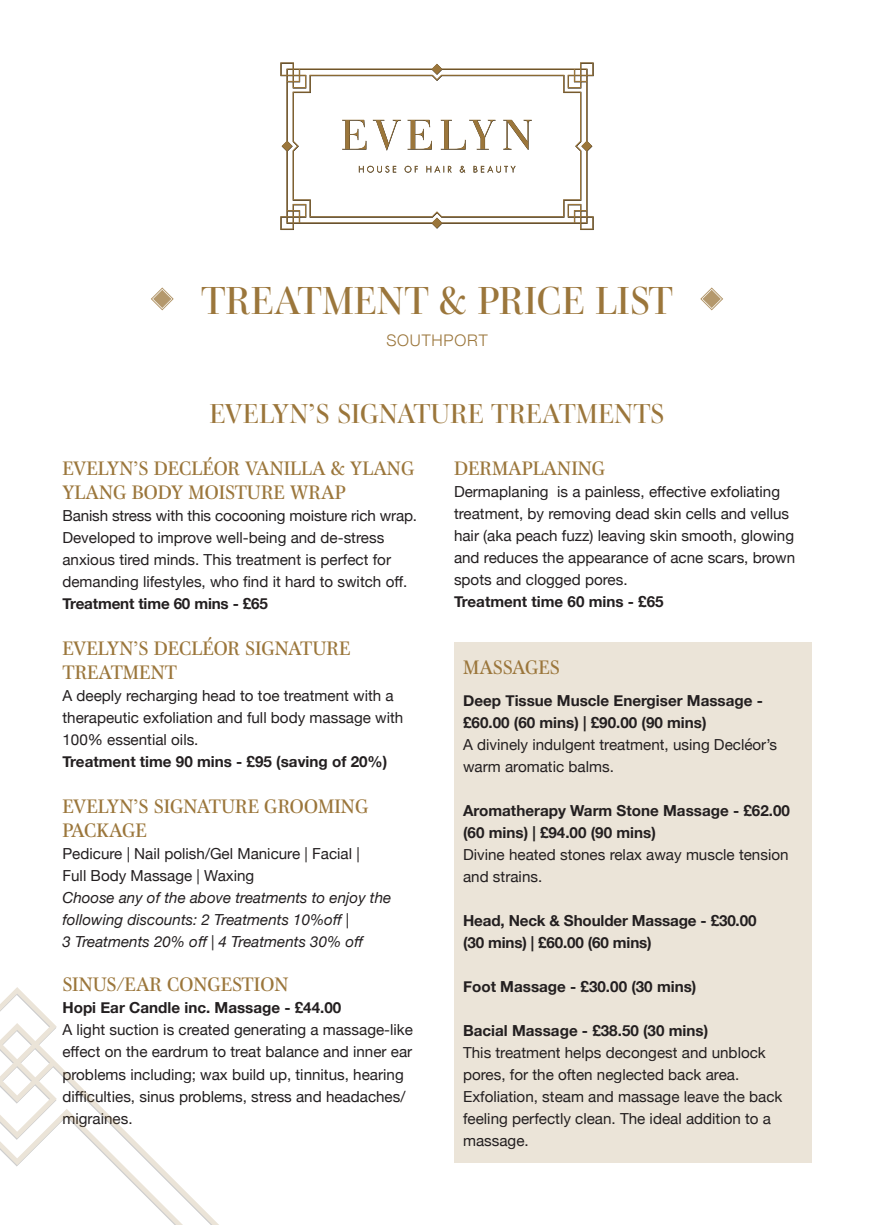
<style>
.page{position:relative;width:874px;height:1225px;background:#fff}
.page>*{position:absolute;margin:0;border:0;box-sizing:border-box;transform-origin:0 0}
.t1{font:40px "Mencken Std Head";color:#9b763b}
.t2{font:28px "Mencken Std Head";color:#9b763b}
.t3{font:20px/24px "Mencken Std";color:#9b763b}
.t4{font:300 16px "Helvetica Neue";letter-spacing:.05em;color:#9b763b}
.t5{font:15.2px/22px "Helvetica Neue";color:#231f20}
.t6{font:700 15.2px/22px "Helvetica Neue";color:#231f20}
.t7{font:italic 15.2px/22px "Helvetica Neue";color:#231f20}
</style>
<div class="page">
<div style="left:454px;top:642px;width:357px;height:520px;background:#ebe4d8"></div>
<svg style="left:0;top:986px;width:812px;height:239px"></svg>
<svg style="left:280px;top:62px;width:313px;height:168px"></svg>
<svg style="left:151px;top:287px;width:23px;height:24px"></svg>
<svg style="left:700px;top:287px;width:23px;height:24px"></svg>
<h1 class="t1" style="left:201px;top:277px;width:473px">TREATMENT &amp; PRICE LIST</h1>
<p class="t4" style="left:386px;top:328px;width:103px">SOUTHPORT</p>
<h2 class="t2" style="left:209px;top:398px;width:456px">EVELYN’S SIGNATURE TREATMENTS</h2>
<h3 class="t3" style="left:62px;top:456px;width:353px">EVELYN’S DECLÉOR VANILLA &amp; YLANG<br>YLANG BODY MOISTURE WRAP</h3>
<p class="t5" style="left:62px;top:506px;width:356px">Banish stress with this cocooning moisture rich wrap.<br>Developed to improve well-being and de-stress anxious tired minds. This treatment is perfect for demanding lifestyles, who find it hard to switch off.</p>
<p class="t6" style="left:62px;top:593px;width:207px">Treatment time 60 mins - £65</p>
<h3 class="t3" style="left:62px;top:636px;width:289px">EVELYN’S DECLÉOR SIGNATURE<br>TREATMENT</h3>
<p class="t5" style="left:62px;top:686px;width:342px">A deeply recharging head to toe treatment with a therapeutic exfoliation and full body massage with<br>100% essential oils.</p>
<p class="t6" style="left:62px;top:751px;width:326px">Treatment time 90 mins - £95 (saving of 20%)</p>
<h3 class="t3" style="left:62px;top:794px;width:307px">EVELYN’S SIGNATURE GROOMING<br>PACKAGE</h3>
<p class="t5" style="left:62px;top:844px;width:298px">Pedicure | Nail polish/Gel Manicure | Facial |<br>Full Body Massage | Waxing</p>
<p class="t7" style="left:62px;top:888px;width:330px">Choose any of the above treatments to enjoy the following discounts: 2 Treatments 10%off |<br>3 Treatments 20% off | 4 Treatments 30% off</p>
<h3 class="t3" style="left:62px;top:972px;width:227px">SINUS/EAR CONGESTION</h3>
<p class="t6" style="left:62px;top:997px;width:280px">Hopi Ear Candle inc. Massage - £44.00</p>
<p class="t5" style="left:62px;top:1020px;width:352px">A light suction is created generating a massage-like effect on the eardrum to treat balance and inner ear problems including; wax build up, tinnitus, hearing difficulties, sinus problems, stress and headaches/ migraines.</p>
<h3 class="t3" style="left:454px;top:456px;width:153px">DERMAPLANING</h3>
<p class="t5" style="left:454px;top:482px;width:342px">Dermaplaning is a painless, effective exfoliating treatment, by removing dead skin cells and vellus hair (aka peach fuzz) leaving skin smooth, glowing and reduces the appearance of acne scars, brown spots and clogged pores.</p>
<p class="t6" style="left:454px;top:591px;width:211px">Treatment time 60 mins - £65</p>
<h3 class="t3" style="left:463px;top:655px;width:98px">MASSAGES</h3>
<p class="t6" style="left:463px;top:690px;width:301px">Deep Tissue Muscle Energiser Massage - £60.00 (60 mins) | £90.00 (90 mins)</p>
<p class="t5" style="left:463px;top:734px;width:315px">A divinely indulgent treatment, using Decléor’s warm aromatic balms.</p>
<p class="t6" style="left:463px;top:800px;width:328px">Aromatherapy Warm Stone Massage - £62.00 (60 mins) | £94.00 (90 mins)</p>
<p class="t5" style="left:463px;top:844px;width:327px">Divine heated stones relax away muscle tension and strains.</p>
<p class="t6" style="left:463px;top:910px;width:295px">Head, Neck &amp; Shoulder Massage - £30.00 (30 mins) | £60.00 (60 mins)</p>
<p class="t6" style="left:463px;top:976px;width:235px">Foot Massage - £30.00 (30 mins)</p>
<p class="t6" style="left:463px;top:1020px;width:246px">Bacial Massage - £38.50 (30 mins)</p>
<p class="t5" style="left:463px;top:1042px;width:320px">This treatment helps decongest and unblock pores, for the often neglected back area.<br>Exfoliation, steam and massage leave the back feeling perfectly clean. The ideal addition to a massage.</p>
</div>
